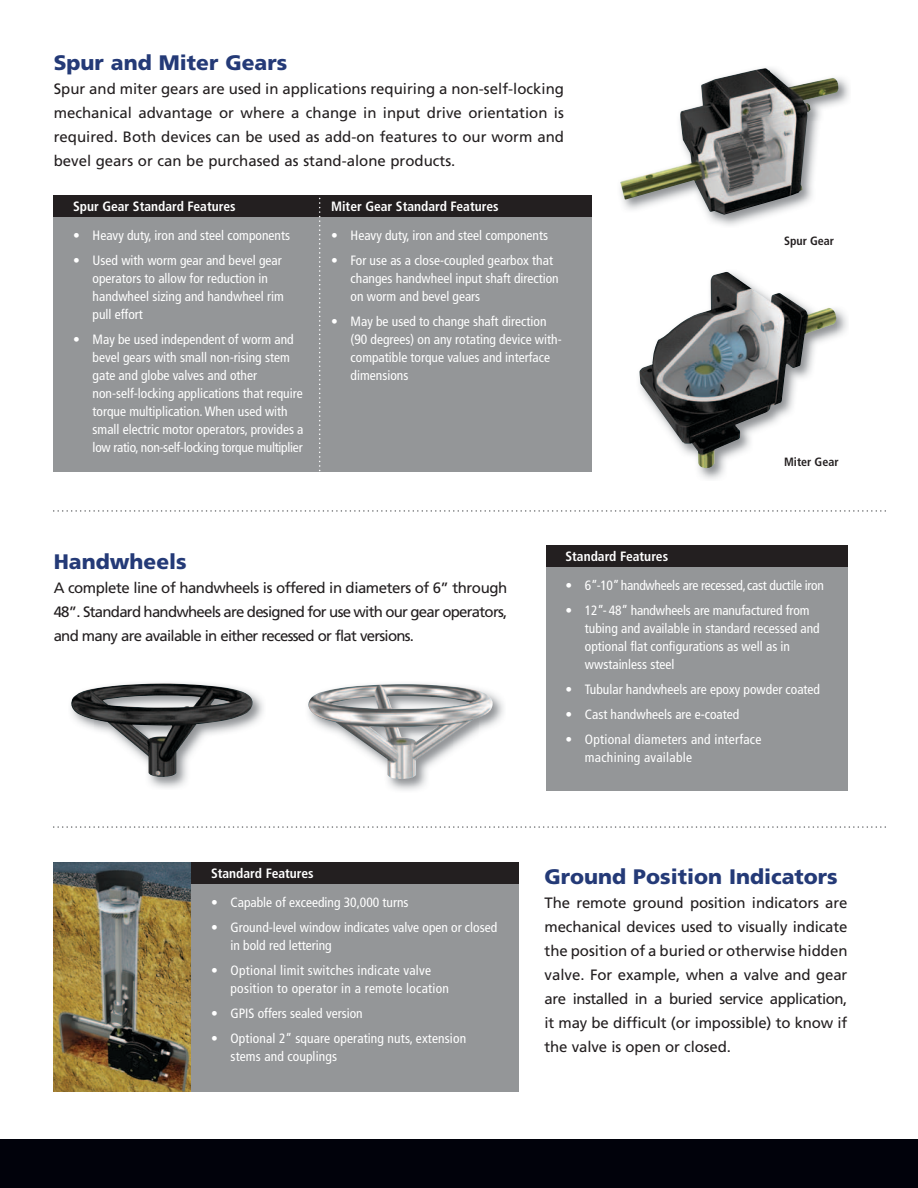
<style>
.page{position:relative;width:918px;height:1188px;background:#fff}
.page>*{position:absolute;margin:0;border:0;box-sizing:border-box;transform-origin:0 0}
.t1{font:900 21px "Frutiger LT Std";color:#243a77}
.t2{font:15px/24px "Frutiger LT Std";letter-spacing:-.01em;color:#231f20;text-align:justify}
.t3{font:condensed 13.5px/18px "Frutiger LT Std";color:#fff}
.t4{font:condensed 13.5px/18px "Frutiger LT Std";letter-spacing:.02em;color:#fff}
.t5{font:700 condensed 13.5px "Frutiger LT Std";color:#fff}
.t6{font:condensed 13.5px "Frutiger LT Std";letter-spacing:-.02em;color:#fff}
.t7{font:700 condensed 12px "Frutiger LT Std";color:#231f20}
</style>
<div class="page">
<img style="left:54px;top:862px;width:138px;height:230px">
<div style="left:312px;top:216px;width:280px;height:256px;background:#949698"></div>
<img style="left:840px;top:78px;width:9px;height:26px">
<img style="left:620px;top:68px;width:220px;height:147px">
<img style="left:698px;top:271px;width:149px;height:209px">
<img style="left:639px;top:272px;width:200px;height:196px">
<svg style="left:53px;top:510px;width:833px;height:2px"></svg>
<svg style="left:53px;top:826px;width:833px;height:2px"></svg>
<div style="left:312px;top:196px;width:280px;height:21px;background:#231f20"></div>
<div style="left:54px;top:216px;width:258px;height:256px;background:#949698"></div>
<div style="left:54px;top:196px;width:258px;height:21px;background:#231f20"></div>
<div style="left:546px;top:567px;width:302px;height:223px;background:#949698"></div>
<div style="left:546px;top:545px;width:302px;height:22px;background:#231f20"></div>
<div style="left:192px;top:883px;width:327px;height:209px;background:#949698"></div>
<div style="left:192px;top:862px;width:327px;height:21px;background:#231f20"></div>
<img style="left:388px;top:683px;width:116px;height:108px">
<img style="left:308px;top:684px;width:189px;height:96px">
<img style="left:148px;top:698px;width:116px;height:90px">
<img style="left:71px;top:683px;width:188px;height:94px">
<svg style="left:319px;top:195px;width:1px;height:276px"></svg>
<div style="left:0;top:1139px;width:918px;height:49px;background:#01020b"></div>
<h1 class="t1" style="left:54px;top:50px;width:235px">Spur and Miter Gears</h1>
<p class="t2" style="left:54px;top:77px;width:512px">Spur and miter gears are used in applications requiring a non-self-locking mechanical advantage or where a change in input drive orientation is required. Both devices can be used as add-on features to our worm and bevel gears or can be purchased as stand-alone products.</p>
<p class="t5" style="left:73px;top:199px;width:164px">Spur Gear Standard Features</p>
<p class="t3" style="left:73px;top:227px;width:218px">• Heavy duty, iron and steel components</p>
<p class="t3" style="left:93px;top:252px;width:193px;text-indent:-19px">• Used with worm gear and bevel gear operators to allow for reduction in handwheel sizing and handwheel rim pull effort</p>
<p class="t3" style="left:93px;top:331px;width:212px;text-indent:-19px">• May be used independent of worm and bevel gears with small non-rising stem gate and globe valves and other non-self-locking applications that require torque multiplication. When used with small electric motor operators, provides a low ratio, non-self-locking torque multiplier</p>
<p class="t5" style="left:331px;top:199px;width:169px">Miter Gear Standard Features</p>
<p class="t3" style="left:331px;top:227px;width:218px">• Heavy duty, iron and steel components</p>
<p class="t3" style="left:351px;top:252px;width:210px;text-indent:-19px">• For use as a close-coupled gearbox that changes handwheel input shaft direction on worm and bevel gears</p>
<p class="t3" style="left:351px;top:313px;width:213px;text-indent:-19px">• May be used to change shaft direction (90 degrees) on any rotating device with&shy;compatible torque values and interface dimensions</p>
<p class="t7" style="left:784px;top:234px;width:52px">Spur Gear</p>
<p class="t7" style="left:784px;top:454px;width:56px">Miter Gear</p>
<h1 class="t1" style="left:54px;top:549px;width:135px">Handwheels</h1>
<p class="t2" style="left:54px;top:576px;width:455px">A complete line of handwheels is offered in diameters of 6” through 48”. Standard handwheels are designed for use with our gear operators, and many are available in either recessed or flat versions.</p>
<p class="t5" style="left:565px;top:549px;width:104px">Standard Features</p>
<p class="t6" style="left:565px;top:578px;width:260px">• 6”-10” handwheels are recessed, cast ductile iron</p>
<p class="t3" style="left:585px;top:602px;width:236px;text-indent:-19px">• 12”- 48” handwheels are manufactured from tubing and available in standard recessed and optional flat configurations as well as in wwstainless steel</p>
<p class="t3" style="left:565px;top:681px;width:256px">• Tubular handwheels are epoxy powder coated</p>
<p class="t3" style="left:565px;top:706px;width:175px">• Cast handwheels are e-coated</p>
<p class="t4" style="left:585px;top:731px;width:178px;text-indent:-19px">• Optional diameters and interface machining available</p>
<p class="t5" style="left:211px;top:865px;width:104px">Standard Features</p>
<p class="t3" style="left:211px;top:893px;width:199px">• Capable of exceeding 30,000 turns</p>
<p class="t3" style="left:231px;top:918px;width:268px;text-indent:-19px">• Ground-level window indicates valve open or closed in bold red lettering</p>
<p class="t4" style="left:231px;top:961px;width:220px;text-indent:-19px">• Optional limit switches indicate valve position to operator in a remote location</p>
<p class="t3" style="left:211px;top:1004px;width:153px">• GPIS offers sealed version</p>
<p class="t3" style="left:231px;top:1029px;width:237px;text-indent:-19px">• Optional 2” square operating nuts, extension stems and couplings</p>
<h1 class="t1" style="left:544px;top:863px;width:295px">Ground Position Indicators</h1>
<p class="t2" style="left:544px;top:890px;width:305px">The remote ground position indicators are mechanical devices used to visually indicate the position of a buried or otherwise hidden valve. For example, when a valve and gear are installed in a buried service application, it may be difficult (or impossible) to know if the valve is open or closed.</p>
</div>
